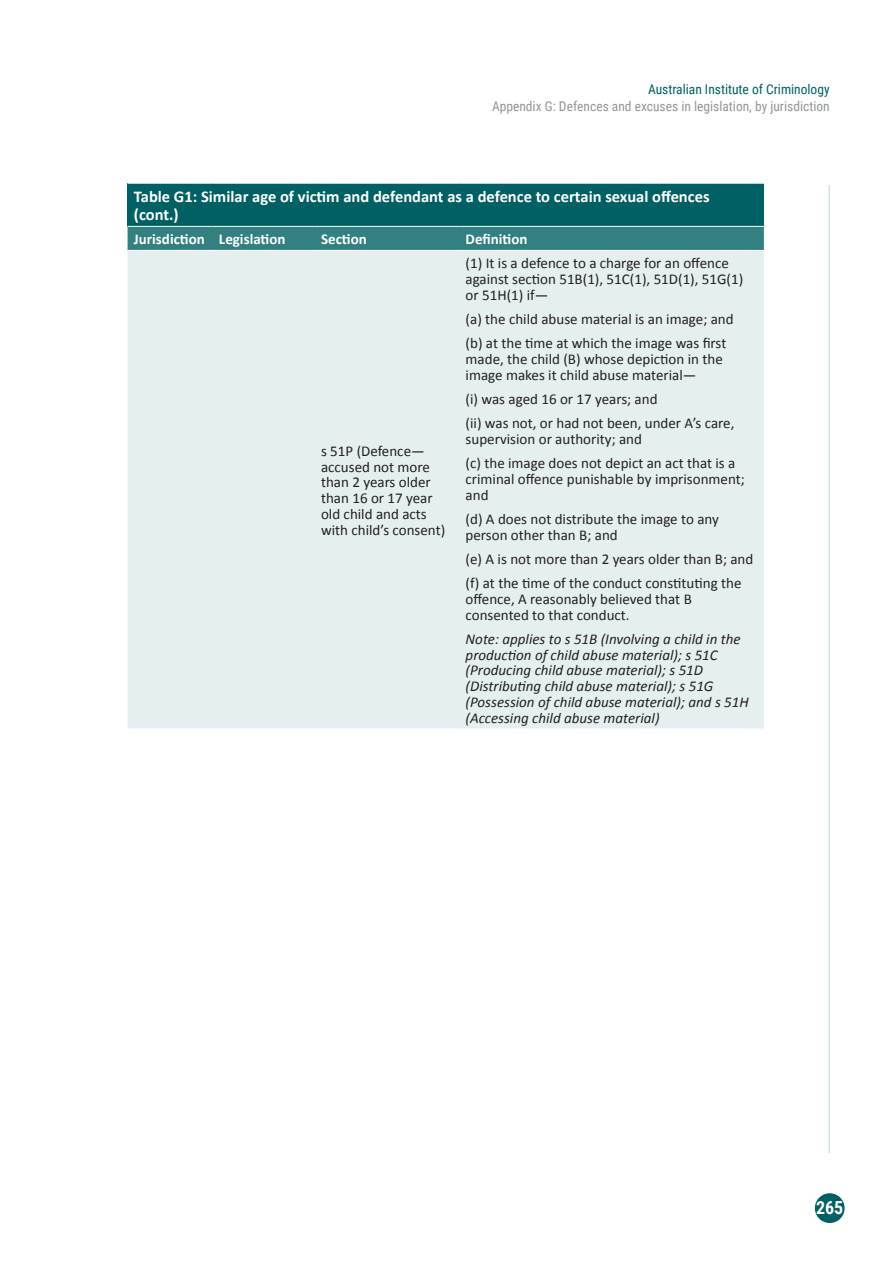
<style>
.page{position:relative;width:893px;height:1263px;background:#fff}
.page>*{position:absolute;margin:0;border:0;box-sizing:border-box;transform-origin:0 0}
.t1{font:700 18px "Roboto Condensed";color:#fff}
.Table_H1_no_TOC{font:700 16.5px/18px "Calibri";color:#fff}
.Table_body{font:15px/15.8px "Calibri";color:#231f20}
.Table_body-2{font:italic 15px/15.8px "Calibri";color:#231f20}
.Table_H2_no_underline{font:700 15px "Calibri";color:#fff}
.t2{font:13.5px "Roboto Condensed";color:#939598}
.t3{font:13.5px "Roboto Condensed";color:#006063}
</style>
<div class="page">
<hr style="left:829px;top:185px;width:1px;height:968px;background:#bfd7d8">
<div style="left:815px;top:1193px;width:30px;height:30px;background:#006063;border-radius:50%"></div>
<div style="left:128px;top:183px;width:636px;height:43px;background:#006063"></div>
<div style="left:128px;top:227px;width:636px;height:23px;background:#338082"></div>
<div style="left:128px;top:251px;width:636px;height:478px;background:#e6efef"></div>
<hr style="left:128px;top:183px;width:85px;height:1px;background:#fff">
<hr style="left:213px;top:183px;width:102px;height:1px;background:#fff">
<hr style="left:315px;top:183px;width:144px;height:1px;background:#fff">
<hr style="left:459px;top:183px;width:305px;height:1px;background:#fff">
<p class="t3" style="left:648px;top:80px;width:183px">Australian Institute of Criminology</p>
<p class="t2" style="left:492px;top:97px;width:339px">Appendix G: Defences and excuses in legislation, by jurisdiction</p>
<p class="Table_H1_no_TOC" style="left:134px;top:187px;width:577px">Table G1: Similar age of victim and defendant as a defence to certain sexual offences (cont.)</p>
<p class="Table_H2_no_underline" style="left:134px;top:228px;width:72px">Jurisdiction</p>
<p class="Table_H2_no_underline" style="left:219px;top:228px;width:68px">Legislation</p>
<p class="Table_H2_no_underline" style="left:321px;top:228px;width:47px">Section</p>
<p class="Table_H2_no_underline" style="left:466px;top:228px;width:63px">Definition</p>
<p class="Table_body" style="left:321px;top:443px;width:126px">s 51P (Defence— accused not more than 2 years older than 16 or 17 year old child and acts with child’s consent)</p>
<p class="Table_body" style="left:466px;top:255px;width:279px">(1) It is a defence to a charge for an offence against section 51B(1), 51C(1), 51D(1), 51G(1) or 51H(1) if—</p>
<p class="Table_body" style="left:466px;top:310px;width:270px">(a) the child abuse material is an image; and</p>
<p class="Table_body" style="left:466px;top:335px;width:262px">(b) at the time at which the image was first made, the child (B) whose depiction in the image makes it child abuse material—</p>
<p class="Table_body" style="left:466px;top:390px;width:193px">(i) was aged 16 or 17 years; and</p>
<p class="Table_body" style="left:466px;top:415px;width:270px">(ii) was not, or had not been, under A’s care, supervision or authority; and</p>
<p class="Table_body" style="left:466px;top:455px;width:281px">(c) the image does not depict an act that is a criminal offence punishable by imprisonment; and</p>
<p class="Table_body" style="left:466px;top:510px;width:255px">(d) A does not distribute the image to any person other than B; and</p>
<p class="Table_body" style="left:466px;top:550px;width:289px">(e) A is not more than 2 years older than B; and</p>
<p class="Table_body" style="left:466px;top:575px;width:277px">(f) at the time of the conduct constituting the offence, A reasonably believed that B consented to that conduct.</p>
<p class="Table_body-2" style="left:466px;top:630px;width:285px">Note: applies to s 51B (Involving a child in the production of child abuse material); s 51C (Producing child abuse material); s 51D (Distributing child abuse material); s 51G (Possession of child abuse material); and s 51H (Accessing child abuse material)</p>
<p class="t1" style="left:816px;top:1194px;width:29px">265</p>
</div>
